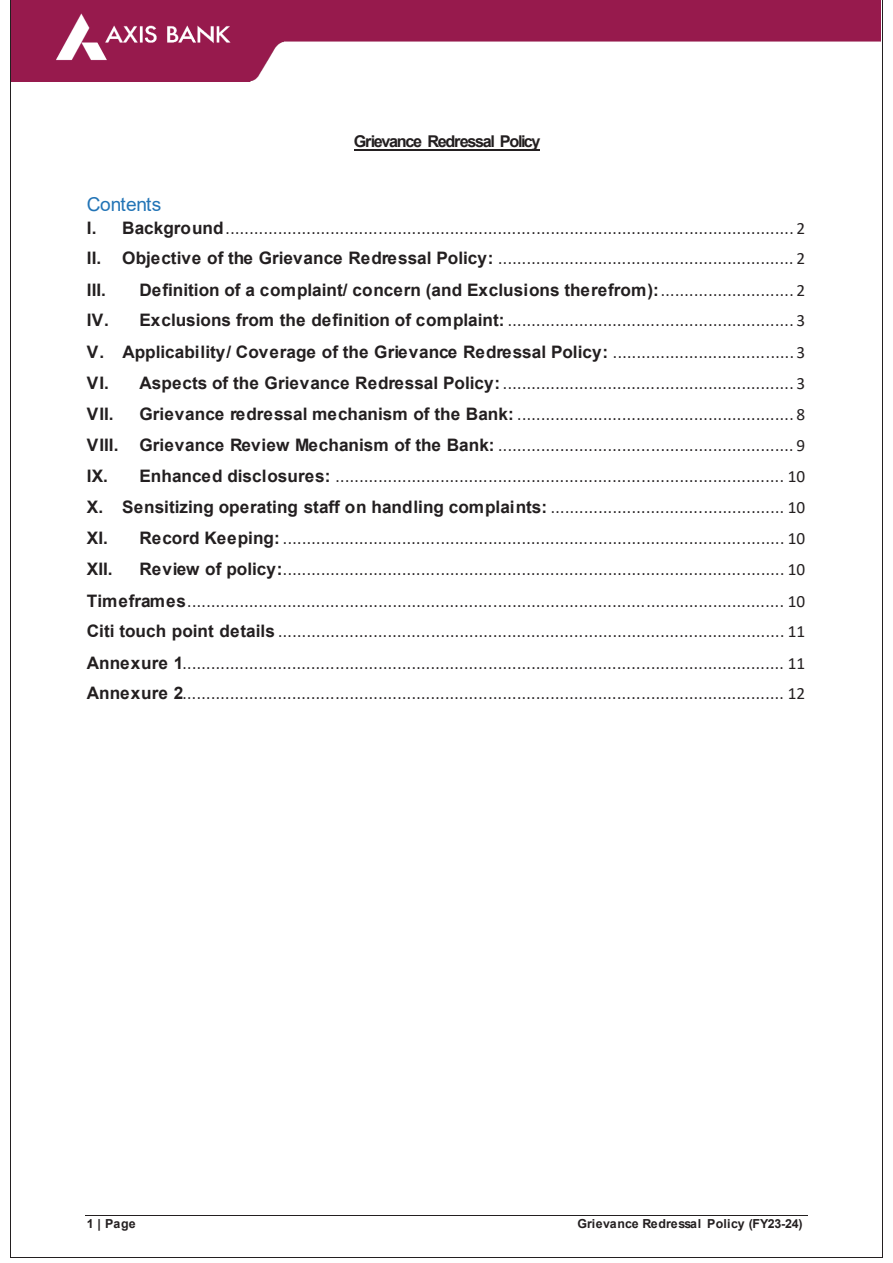
<style>
.page{position:relative;width:893px;height:1263px;background:#fff}
.page>*{position:absolute;margin:0;border:0;box-sizing:border-box;transform-origin:0 0}
.t1{font:19.05px "Arial";letter-spacing:-.005em;color:#2274b6}
.t2{font:17.25px/31px "Calibri";letter-spacing:-.005em;color:#231f20;text-align:justify}
.t3{font:700 17.25px "Arial";color:#231f20}
.t4{font:700 16.2px "Arial";letter-spacing:-.085em;color:#231f20}
.t5{font:700 12.45px "Arial";letter-spacing:.005em;color:#231f20}
.s1{font-family:"Arial";font-weight:700}
.s2{font-family:"Calibri";font-weight:400}
</style>
<div class="page">
<hr style="left:85px;top:1215px;width:723px;height:1px;background:#231f20">
<img style="left:12px;top:0;width:869px;height:81px">
<hr style="left:354px;top:149px;width:185px;height:1px;background:#231f20">
<hr style="left:10px;top:0;width:1px;height:1256px;background:#231f20">
<hr style="left:881px;top:0;width:1px;height:1256px;background:#231f20">
<hr style="left:11px;top:1256px;width:870px;height:1px;background:#231f20">
<p class="t4" style="left:354px;top:129px;width:188px">Grievance Redressal Policy</p>
<p class="t1" style="left:87px;top:191px;width:76px">Contents</p>
<p class="t2" style="left:87px;top:212px;width:720px;line-height:30.6px"><span class="s1">I. Background</span>....................................................................................................................... 2<br><span class="s1">II. Objective of the Grievance Redressal Policy:</span> .............................................................. 2</p>
<p class="t3" style="left:87px;top:278px;width:21px">III.</p>
<p class="t3" style="left:139px;top:278px;width:667px">Definition of a complaint/ concern (and Exclusions therefrom):<span class="s2">............................ 2</span></p>
<p class="t2" style="left:87px;top:305px;width:720px"><span class="s1">IV. Exclusions from the definition of complaint:</span> ............................................................ 3</p>
<p class="t3" style="left:87px;top:340px;width:720px">V. Applicability/ Coverage of the Grievance Redressal Policy: <span class="s2">...................................... 3</span></p>
<p class="t2" style="left:87px;top:367px;width:720px"><span class="s1">VI. Aspects of the Grievance Redressal Policy:</span>............................................................. 3</p>
<p class="t3" style="left:87px;top:402px;width:28px">VII.</p>
<p class="t2" style="left:87px;top:398px;width:720px;text-indent:53px"><span class="s1">Grievance redressal mechanism of the Bank:</span> .......................................................... 8<br><span class="s1">VIII. Grievance Review Mechanism of the Bank:</span> .............................................................. 9<br><span class="s1">IX. Enhanced disclosures:</span> .............................................................................................. 10<br><span class="s1">X. Sensitizing operating staff on handling complaints:</span> ................................................. 10<br><span class="s1">XI. Record Keeping:</span> ......................................................................................................... 10</p>
<p class="t3" style="left:87px;top:557px;width:27px">XII.</p>
<p class="t2" style="left:87px;top:553px;width:720px;text-indent:53px"><span class="s1">Review of policy:</span>......................................................................................................... 10<br><span class="s1">Timeframes</span>............................................................................................................................. 10<br><span class="s1">Citi touch point details</span> .......................................................................................................... 11<br><span class="s1">Annexure 1</span>.............................................................................................................................. 11<br><span class="s1">Annexure 2</span>.............................................................................................................................. 12</p>
<p class="t5" style="left:87px;top:1214px;width:50px">1 | Page</p>
<p class="t5" style="left:577px;top:1214px;width:226px">Grievance Redressal Policy (FY23-24)</p>
</div>
